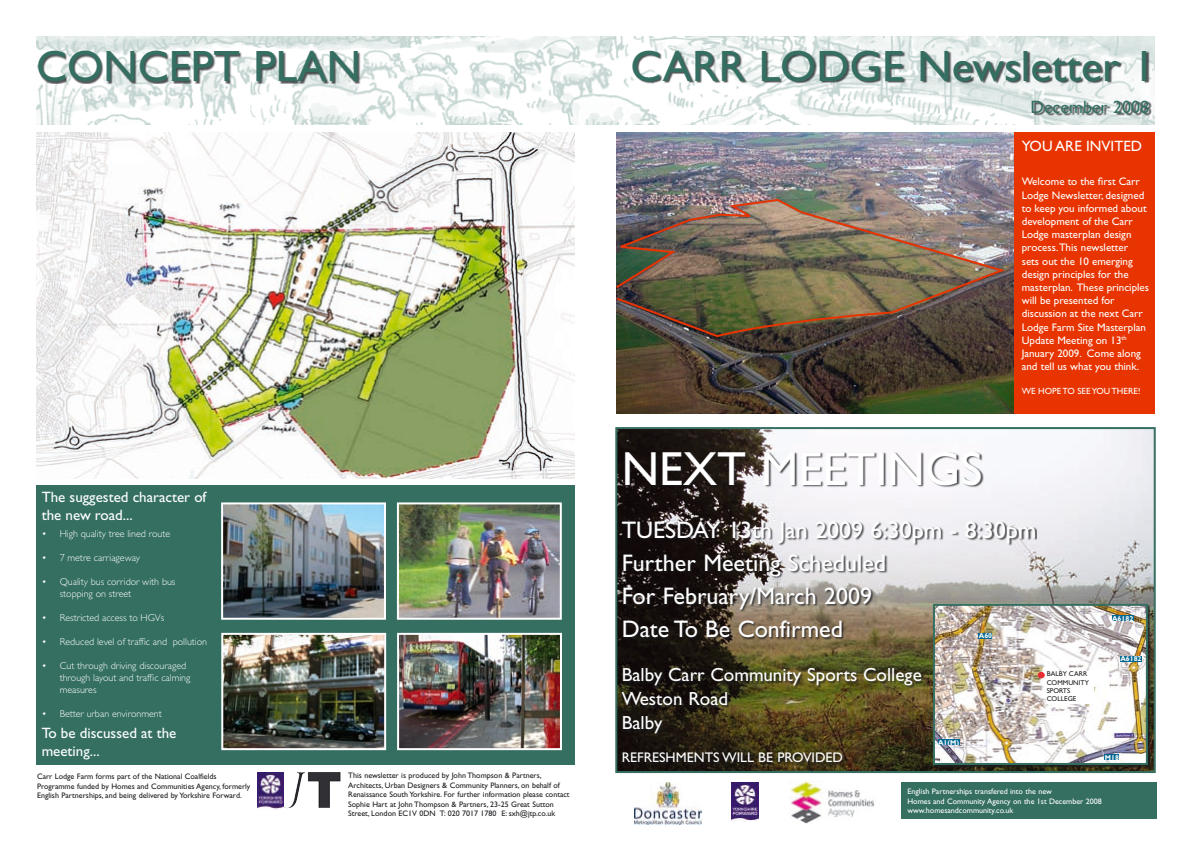
<style>
.page{position:relative;width:1191px;height:842px;background:#fff}
.page>*{position:absolute;margin:0;border:0;box-sizing:border-box;transform-origin:0 0}
.t1{font:48px "Gill Sans";color:#fff}
.t2{font:44px "Gill Sans";color:#346f62}
.t3{font:24px/33px "Gill Sans";color:#fff}
.t4{font:19px/24px "Gill Sans";color:#fff}
.t5{font:18px "Gill Sans";color:#346f62}
.t6{font:15px/18px "Gill Sans";color:#fff}
.t7{font:14px "Gill Sans";color:#fff}
.t8{font:11px/13.2px "Gill Sans";color:#fff}
.t9{font:300 10px/12px "Gill Sans";color:#fff}
.t10{font:9px "Gill Sans";color:#fff}
.t11{font:8px/9.6px "Gill Sans";color:#1b1c20}
.t12{font:8px/9.6px "Gill Sans";color:#fff}
.t13{font:700 7.1px "Gill Sans";color:#fff}
.t14{font:7px/8.4px "Gill Sans";color:#1b1c20}
</style>
<div class="page">
<div style="left:1004px;top:132px;width:151px;height:282px;background:#e83400"></div>
<img style="left:616px;top:132px;width:397px;height:282px">
<img style="left:36px;top:132px;width:539px;height:346px">
<img style="left:634px;top:782px;width:68px;height:42px">
<div style="left:901px;top:782px;width:256px;height:37px;background:#346f62"></div>
<img style="left:731px;top:782px;width:27px;height:39px">
<img style="left:790px;top:780px;width:85px;height:44px">
<img style="left:36px;top:36px;width:1119px;height:89px">
<img style="left:618px;top:430px;width:534px;height:340px">
<div style="left:615px;top:427px;width:540px;height:346px;border:2px solid #346f62"></div>
<div style="left:621px;top:452px;width:416px;height:312px;background:#1b1c20;opacity:.75"></div>
<img style="left:616px;top:198px;width:392px;height:140px">
<div style="left:633px;top:51px;width:518px;height:65px;background:#1b1c20;opacity:.75"></div>
<div style="left:39px;top:51px;width:322px;height:33px;background:#1b1c20;opacity:.75"></div>
<div style="left:36px;top:485px;width:538px;height:280px;background:#346f62"></div>
<img style="left:224px;top:505px;width:159px;height:112px">
<div style="left:221px;top:502px;width:165px;height:118px;border:2px solid #fff"></div>
<img style="left:400px;top:505px;width:159px;height:112px">
<div style="left:397px;top:502px;width:165px;height:118px;border:2px solid #fff"></div>
<img style="left:224px;top:636px;width:159px;height:111px">
<div style="left:221px;top:633px;width:165px;height:117px;border:2px solid #fff"></div>
<img style="left:400px;top:636px;width:159px;height:111px">
<div style="left:397px;top:633px;width:165px;height:117px;border:2px solid #fff"></div>
<div style="left:933px;top:604px;width:217px;height:164px;background:#1b1c20;opacity:.75"></div>
<img style="left:936px;top:607px;width:208px;height:155px">
<div style="left:933px;top:604px;width:214px;height:161px;border:2px solid #346f62"></div>
<div style="left:1046px;top:671px;width:48px;height:33px;background:#fff"></div>
<svg style="left:1038px;top:672px;width:6px;height:6px"></svg>
<div style="left:1037px;top:672px;width:7px;height:6px;border:1px solid #e72b30;border-radius:50%"></div>
<div style="left:938px;top:739px;width:21px;height:6px;background:#006892"></div>
<div style="left:1112px;top:616px;width:21px;height:5px;background:#006892"></div>
<div style="left:978px;top:633px;width:14px;height:5px;background:#006892"></div>
<div style="left:1120px;top:656px;width:21px;height:5px;background:#006892"></div>
<div style="left:1104px;top:755px;width:15px;height:5px;background:#006892"></div>
<img style="left:258px;top:772px;width:82px;height:37px">
<h2 class="t2" style="left:36px;top:41px;width:157px">CONCEPT</h2>
<h2 class="t2" style="left:253px;top:41px;width:76px">PLAN</h2>
<h3 class="t6" style="left:42px;top:488px;width:166px">The suggested character of the new road...</h3>
<p class="t9" style="left:42px;top:528px;width:130px">• High quality tree lined route</p>
<p class="t9" style="left:42px;top:552px;width:100px">• 7 metre carriageway</p>
<p class="t9" style="left:60px;top:576px;width:117px;text-indent:-18px">• Quality bus corridor with bus stopping on street</p>
<p class="t9" style="left:42px;top:612px;width:124px">• Restricted access to HGVs</p>
<p class="t9" style="left:42px;top:636px;width:167px">• Reduced level of traffic and pollution</p>
<p class="t9" style="left:60px;top:660px;width:132px;text-indent:-18px">• Cut through driving discouraged through layout and traffic calming measures</p>
<p class="t9" style="left:42px;top:708px;width:122px">• Better urban environment</p>
<h3 class="t6" style="left:42px;top:724px;width:136px">To be discussed at the meeting...</h3>
<p class="t11" style="left:37px;top:772px;width:215px">Carr Lodge Farm forms part of the National Coalfields<br>Programme funded by Homes and Communities Agency, formerly<br>English Partnerships, and being delivered by Yorkshire Forward.</p>
<p class="t11" style="left:348px;top:771px;width:223px">This newsletter is produced by John Thompson &amp; Partners, Architects, Urban Designers &amp; Community Planners, on behalf of Renaissance South Yorkshire. For further information please contact Sophie Hart at John Thompson &amp; Partners, 23-25 Great Sutton Street, London EC1V 0DN</p>
<p class="t11" style="left:440px;top:809px;width:117px">T: 020 7017 1780 E: sxh@jtp.co.uk</p>
<h2 class="t2" style="left:630px;top:41px;width:61px">CARR</h2>
<h2 class="t2" style="left:758px;top:41px;width:398px">LODGE Newsletter 1</h2>
<h3 class="t5" style="left:1030px;top:96px;width:120px">December 2008</h3>
<h3 class="t6" style="left:1021px;top:137px;width:122px">You are invited</h3>
<p class="t8" style="left:1021px;top:175px;width:129px">Welcome to the first Carr<br>Lodge Newsletter, designed to keep you informed about development of the Carr<br>Lodge masterplan design process.This newsletter<br>sets out the 10 emerging design principles for the masterplan. These principles will be presented for discussion at the next Carr<br>Lodge Farm Site Masterplan<br>Update Meeting on 13<sup>th<br></sup>January 2009. Come along and tell us what you think.</p>
<p class="t10" style="left:1021px;top:386px;width:120px">We hope to see you there!</p>
<h1 class="t1" style="left:621px;top:441px;width:202px">NEXT MEETIN</h1>
<h1 class="t1" style="left:925px;top:441px;width:59px">GS</h1>
<h3 class="t3" style="left:621px;top:513px;width:416px">TUESDAY 13th Jan 2009 6:30pm - 8:30pm<br>Further Meeting Scheduled<br>For February/March 2009<br>Date To Be Confirmed</h3>
<h3 class="t4" style="left:621px;top:662px;width:301px">Balby Carr Community Sports College<br>Weston Road<br>Balby</h3>
<h3 class="t7" style="left:621px;top:749px;width:75px">REFRESHMENT</h3>
<h3 class="t7" style="left:713px;top:749px;width:74px">S WILL BE PROVIDED</h3>
<p class="t13" style="left:978px;top:632px;width:15px">A60</p>
<p class="t13" style="left:938px;top:738px;width:23px">A1(M)</p>
<p class="t14" style="left:1046px;top:670px;width:33px">BALBY CARR<br>COMMUNIT</p>
<p class="t14" style="left:1084px;top:678px;width:6px">Y</p>
<p class="t14" style="left:1046px;top:686px;width:9px">SPORT</p>
<p class="t14" style="left:1046px;top:686px;width:31px;text-indent:20px">S<br>COLLEGE</p>
<p class="t13" style="left:1112px;top:614px;width:23px">A6182</p>
<p class="t13" style="left:1120px;top:655px;width:23px">A6182</p>
<p class="t13" style="left:1104px;top:753px;width:16px">M18</p>
<p class="t12" style="left:907px;top:787px;width:196px">English Partnerships transfered into the new<br>Homes and Community Agency on the 1st December 2008 www.homesandcommunity.co.uk</p>
</div>
